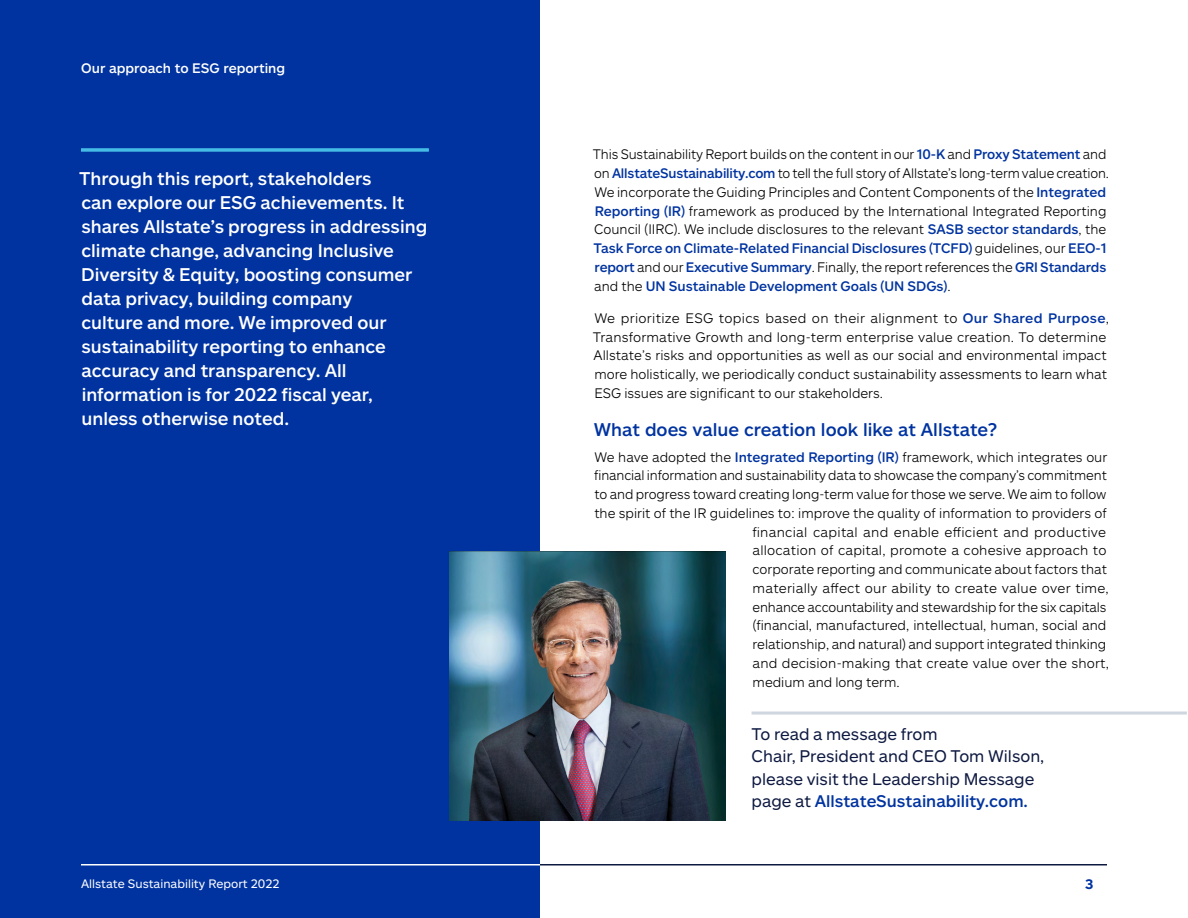
<style>
.page{position:relative;width:1188px;height:918px;background:#fff}
.page>*{position:absolute;margin:0;border:0;box-sizing:border-box;transform-origin:0 0}
.t1{font:500 18px/24px "Allstate Sans";color:#fff}
.t2{font:500 18px "Allstate Sans";color:#0033a0}
.t3{font:16.5px/22.5px "Allstate Sans";color:#0e1941}
.t4{font:300 13.5px/18.8px "Allstate Sans";color:#000}
.t5{font:300 13.5px "Allstate Sans";letter-spacing:.02em;color:#000}
.t6{font:500 13.5px "Allstate Sans";color:#fff}
.t7{font:700 13.5px "Allstate Sans";color:#0033a0}
.t8{font:12px "Allstate Sans";color:#fff}
.s1{font-weight:500;color:#0033a0}
</style>
<div class="page">
<div style="left:0;top:0;width:540px;height:918px;background:#0033a0"></div>
<hr style="left:540px;top:864px;width:567px;height:2px;background:#0e1941">
<hr style="left:81px;top:864px;width:459px;height:2px;background:#fff">
<img style="left:449px;top:552px;width:276px;height:269px">
<hr style="left:752px;top:712px;width:435px;height:3px;background:#ced7e0">
<hr style="left:81px;top:148px;width:348px;height:3px;background:#45bce5">
<p class="t6" style="left:81px;top:60px;width:205px">Our approach to ESG reporting</p>
<p class="t1" style="left:79px;top:165px;width:350px">Through this report, stakeholders<br>can explore our ESG achievements. It shares Allstate’s progress in addressing climate change, advancing Inclusive Diversity &amp; Equity, boosting consumer data privacy, building company<br>culture and more. We improved our sustainability reporting to enhance accuracy and transparency. All information is for 2022 fiscal year, unless otherwise noted.</p>
<p class="t8" style="left:81px;top:876px;width:200px">Allstate Sustainability Report 2022</p>
<p class="t4" style="left:593px;top:145px;width:518px">This Sustainability Report builds on the content in our <span class="s1">10-K</span> and <span class="s1">Proxy Statement</span> and on <span class="s1">AllstateSustainability.com</span> to tell the full story of Allstate’s long-term value creation.<br>We incorporate the Guiding Principles and Content Components of the <span class="s1">Integrated Reporting (IR)</span> framework as produced by the International Integrated Reporting Council (IIRC). We include disclosures to the relevant <span class="s1">SASB sector standards</span>, the <span class="s1">Task Force on Climate-Related Financial Disclosures (TCFD)</span> guidelines, our <span class="s1">EEO-1 report</span> and our <span class="s1">Executive Summary</span>. Finally, the report references the <span class="s1">GRI Standards </span>and the <span class="s1">UN Sustainable Development Goals (UN SDGs)</span>.</p>
<p class="t4" style="left:593px;top:308px;width:518px">We prioritize ESG topics based on their alignment to <span class="s1">Our Shared Purpose</span>, Transformative Growth and long-term enterprise value creation. To determine Allstate’s risks and opportunities as well as our social and environmental impact more holistically, we periodically conduct sustainability assessments to learn what ESG issues are significant to our stakeholders.</p>
<h3 class="t2" style="left:594px;top:418px;width:405px">What does value creation look like at Allstate?</h3>
<p class="t4" style="left:594px;top:447px;width:514px">We have adopted the <span class="s1">Integrated Reporting (IR)</span> framework, which integrates our</p>
<p class="t4" style="left:594px;top:466px;width:514px">financial information and sustainability data to showcase the company’s commitment</p>
<p class="t4" style="left:594px;top:484px;width:514px">to and progress toward creating long-term value for those we serve. We aim to follow</p>
<p class="t4" style="left:594px;top:503px;width:514px">the spirit of the IR guidelines to: improve the quality of information to providers of</p>
<p class="t5" style="left:752px;top:523px;width:355px">financial capital and enable efficient and productive</p>
<p class="t4" style="left:753px;top:541px;width:356px">allocation of capital, promote a cohesive approach to</p>
<p class="t4" style="left:752px;top:559px;width:356px">corporate reporting and communicate about factors that</p>
<p class="t4" style="left:753px;top:578px;width:358px">materially affect our ability to create value over time,</p>
<p class="t4" style="left:752px;top:597px;width:355px">enhance accountability and stewardship for the six capitals</p>
<p class="t4" style="left:753px;top:616px;width:355px">(financial, manufactured, intellectual, human, social and</p>
<p class="t4" style="left:753px;top:634px;width:355px">relationship, and natural) and support integrated thinking</p>
<p class="t4" style="left:753px;top:653px;width:358px">and decision-making that create value over the short,</p>
<p class="t4" style="left:753px;top:672px;width:149px">medium and long term.</p>
<p class="t3" style="left:752px;top:722px;width:294px">To read a message from<br>Chair, President and CEO Tom Wilson, please visit the Leadership Message page at <span class="s1">AllstateSustainability.com.</span></p>
<p class="t7" style="left:1085px;top:875px;width:10px">3</p>
</div>
